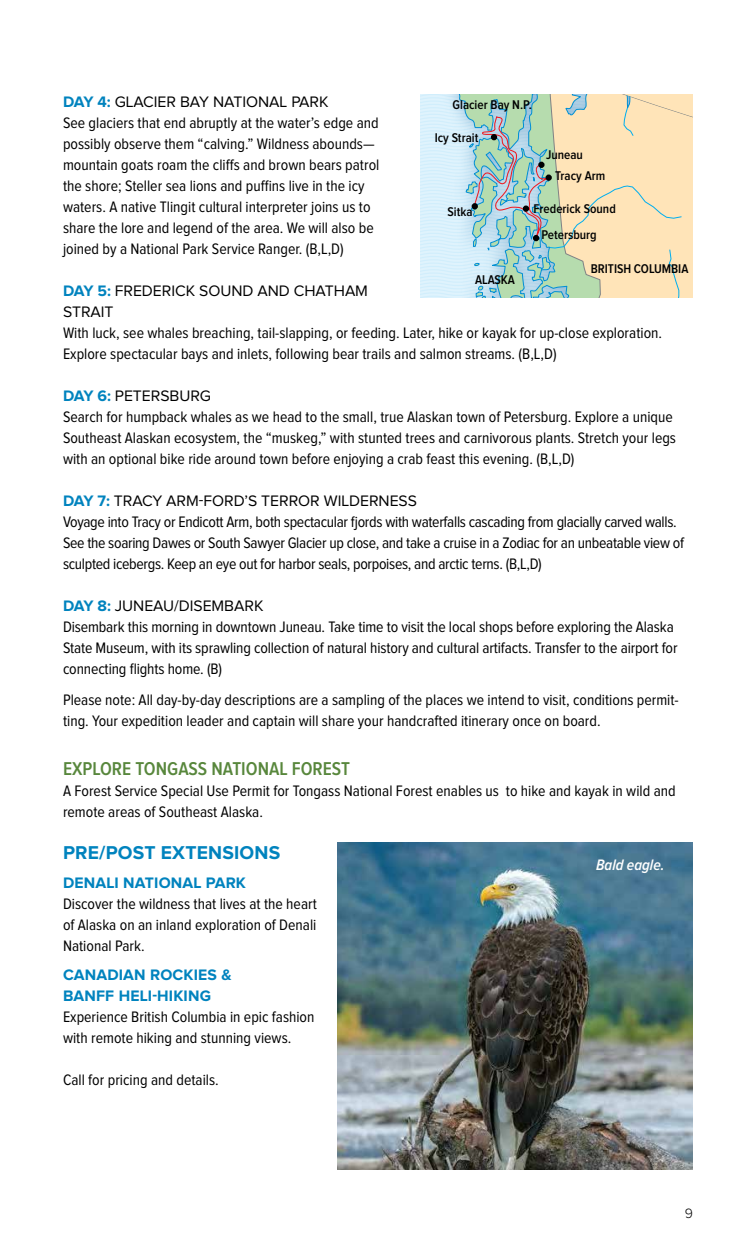
<style>
.page{position:relative;width:756px;height:1260px;background:#fff}
.page>*{position:absolute;margin:0;border:0;box-sizing:border-box;transform-origin:0 0}
.t1{font:600 19.25px "Proxima Nova Cond";color:#58873c}
.t2{font:700 19.25px "Proxima Nova";letter-spacing:.01em;color:#0083be}
.t3{font:15.75px/21px "Proxima Nova Cond";color:#000}
.t4{font:15.75px/21px "Proxima Nova Cond";letter-spacing:-.02em;color:#000}
.t5{font:15.75px/21px "Proxima Nova";letter-spacing:-.005em;color:#000}
.t6{font:700 15.75px/21px "Proxima Nova";letter-spacing:.01em;color:#0083be}
.t7{font:italic 600 15.75px "Proxima Nova Cond";color:#fff}
.t8{font:300 14px "Proxima Nova";color:#000}
.t9{font:600 13.12px/21.5px "Proxima Nova Cond";color:#000}
.s1{font-weight:700;color:#0083be}
</style>
<div class="page">
<img style="left:338px;top:842px;width:355px;height:327px">
<svg style="left:420px;top:94px;width:273px;height:203px;background:#d6ddc9"></svg>
<p class="t5" style="left:63px;top:92px;width:267px"><span class="s1">DAY 4:</span> GLACIER BAY NATIONAL PARK</p>
<p class="t3" style="left:63px;top:113px;width:318px">See glaciers that end abruptly at the water’s edge and possibly observe them “calving.” Wildness abounds— mountain goats roam the cliffs and brown bears patrol the shore; Steller sea lions and puffins live in the icy waters. A native Tlingit cultural interpreter joins us to share the lore and legend of the area. We will also be joined by a National Park Service Ranger. (B,L,D)</p>
<p class="t5" style="left:63px;top:281px;width:307px"><span class="s1">DAY 5:</span> FREDERICK SOUND AND CHATHAM<br>STRAIT</p>
<p class="t3" style="left:63px;top:323px;width:601px">With luck, see whales breaching, tail-slapping, or feeding. Later, hike or kayak for up-close exploration.<br>Explore spectacular bays and inlets, following bear trails and salmon streams. (B,L,D)</p>
<p class="t5" style="left:63px;top:386px;width:150px"><span class="s1">DAY 6:</span> PETERSBURG</p>
<p class="t3" style="left:63px;top:407px;width:615px">Search for humpback whales as we head to the small, true Alaskan town of Petersburg. Explore a unique<br>Southeast Alaskan ecosystem, the “muskeg,” with stunted trees and carnivorous plants. Stretch your legs with an optional bike ride around town before enjoying a crab feast this evening. (B,L,D)</p>
<p class="t5" style="left:63px;top:491px;width:355px"><span class="s1">DAY 7:</span> TRACY ARM-FORD’S TERROR WILDERNESS</p>
<p class="t4" style="left:63px;top:512px;width:623px">Voyage into Tracy or Endicott Arm, both spectacular fjords with waterfalls cascading from glacially carved walls.<br>See the soaring Dawes or South Sawyer Glacier up close, and take a cruise in a Zodiac for an unbeatable view of sculpted icebergs. Keep an eye out for harbor seals, porpoises, and arctic terns. (B,L,D)</p>
<p class="t5" style="left:63px;top:596px;width:202px"><span class="s1">DAY 8:</span> JUNEAU/DISEMBARK</p>
<p class="t3" style="left:63px;top:617px;width:616px">Disembark this morning in downtown Juneau. Take time to visit the local shops before exploring the Alaska<br>State Museum, with its sprawling collection of natural history and cultural artifacts. Transfer to the airport for connecting flights home. (B)</p>
<p class="t3" style="left:63px;top:690px;width:617px">Please note: All day-by-day descriptions are a sampling of the places we intend to visit, conditions permit&shy;ting. Your expedition leader and captain will share your handcrafted itinerary once on board.</p>
<p class="t1" style="left:63px;top:758px;width:289px">EXPLORE TONGASS NATIONAL FOREST</p>
<p class="t3" style="left:63px;top:781px;width:614px">A Forest Service Special Use Permit for Tongass National Forest enables us to hike and kayak in wild and remote areas of Southeast Alaska.</p>
<p class="t2" style="left:63px;top:842px;width:219px">PRE/POST EXTENSIONS</p>
<p class="t6" style="left:63px;top:873px;width:184px">DENALI NATIONAL PARK</p>
<p class="t3" style="left:63px;top:894px;width:255px;text-align:justify">Discover the wildness that lives at the heart of Alaska on an inland exploration of Denali National Park.</p>
<p class="t6" style="left:63px;top:965px;width:170px">CANADIAN ROCKIES &amp;<br>BANFF HELI-HIKING</p>
<p class="t3" style="left:63px;top:1007px;width:253px">Experience British Columbia in epic fashion with remote hiking and stunning views.</p>
<p class="t3" style="left:63px;top:1070px;width:157px">Call for pricing and details.</p>
<p class="t9" style="left:453px;top:95px;width:81px">Glacier Bay N.P.</p>
<p class="t9" style="left:435px;top:127px;width:45px">Icy Strait</p>
<p class="t9" style="left:555px;top:144px;width:52px;text-indent:-9px">Juneau<br>Tracy Arm</p>
<p class="t9" style="left:447px;top:202px;width:27px">Sitka</p>
<p class="t9" style="left:533px;top:199px;width:84px">Frederick Sound</p>
<p class="t9" style="left:541px;top:224px;width:57px">Petersburg</p>
<p class="t9" style="left:591px;top:258px;width:99px">BRITISH COLUMBIA</p>
<p class="t9" style="left:475px;top:269px;width:41px">ALASKA</p>
<p class="t7" style="left:596px;top:856px;width:70px">Bald eagle.</p>
<p class="t8" style="left:685px;top:1206px;width:10px">9</p>
</div>
